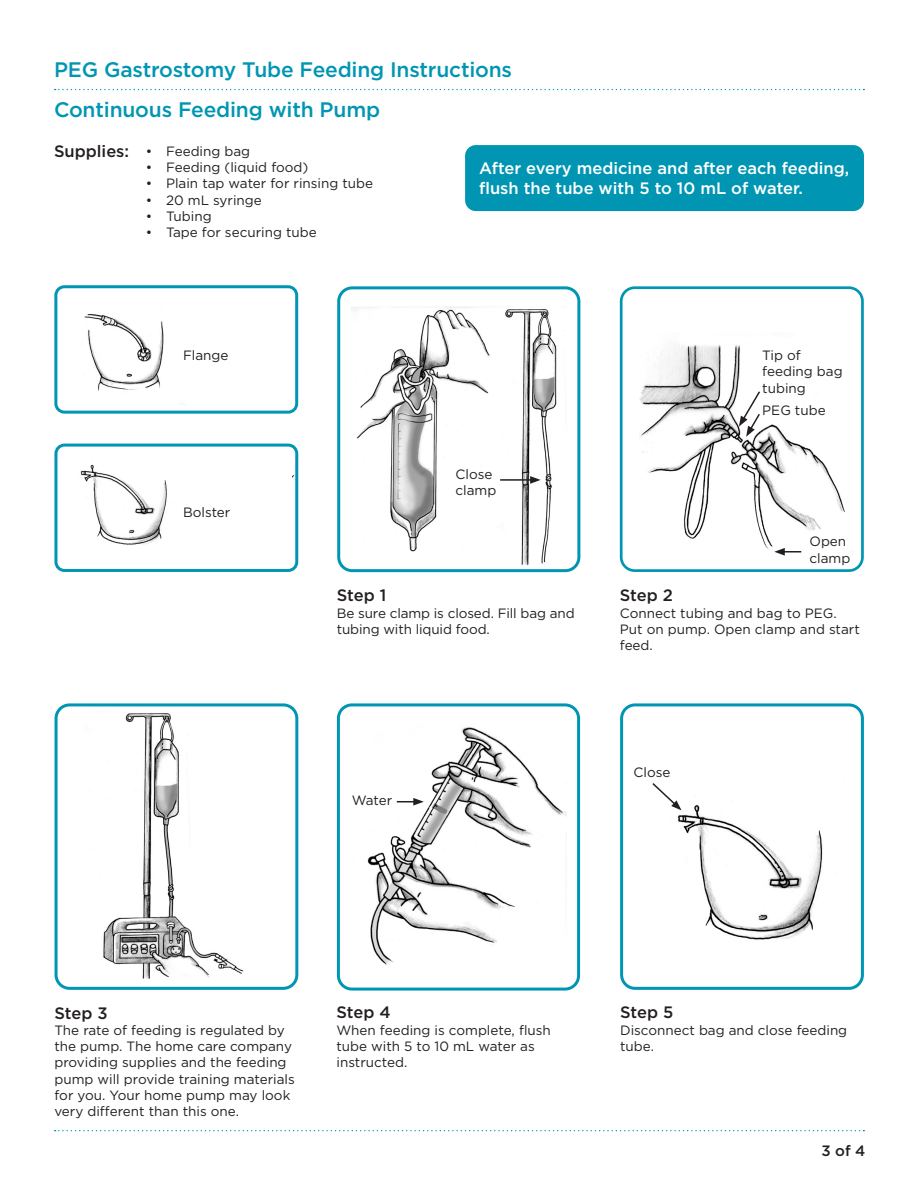
<style>
.page{position:relative;width:918px;height:1188px;background:#fff}
.page>*{position:absolute;margin:0;border:0;box-sizing:border-box;transform-origin:0 0}
.t1{font:500 21px "Gotham";letter-spacing:-.01em;color:#0096b3}
.t2{font:500 16.5px/19.8px "Gotham";color:#fff}
.t3{font:500 16.5px "Gotham";color:#231f20}
.t4{font:500 15px "Gotham";color:#231f20}
.t5{font:13.5px/16.2px "Gotham";color:#231f20}
</style>
<div class="page">
<svg style="left:55px;top:1130px;width:809px;height:1px"></svg>
<svg style="left:55px;top:89px;width:809px;height:1px"></svg>
<img style="left:367px;top:727px;width:199px;height:238px">
<div style="left:337px;top:703px;width:243px;height:288px;border:3px solid #0096b3;border-radius:14px"></div>
<img style="left:351px;top:307px;width:214px;height:258px">
<div style="left:337px;top:286px;width:243px;height:286px;border:3px solid #0096b3;border-radius:14px"></div>
<hr style="left:500px;top:479px;width:32px;height:2px;background:#231f20">
<svg style="left:530px;top:476px;width:11px;height:8px"></svg>
<img style="left:103px;top:713px;width:141px;height:266px">
<div style="left:55px;top:703px;width:243px;height:287px;border:3px solid #0096b3;border-radius:14px"></div>
<div style="left:465px;top:145px;width:399px;height:66px;background:#0096b3;border-radius:11px"></div>
<svg style="left:397px;top:798px;width:27px;height:8px"></svg>
<img style="left:80px;top:445px;width:217px;height:123px">
<div style="left:54px;top:444px;width:244px;height:128px;border:3px solid #0096b3;border-radius:8px"></div>
<img style="left:58px;top:289px;width:106px;height:102px">
<div style="left:54px;top:285px;width:244px;height:129px;border:3px solid #0096b3;border-radius:8px"></div>
<div style="left:176px;top:450px;width:116px;height:115px;background:#fff;border-radius:18px"></div>
<img style="left:640px;top:345px;width:213px;height:209px">
<div style="left:620px;top:286px;width:244px;height:286px;border:3px solid #0096b3;border-radius:14px"></div>
<svg style="left:774px;top:548px;width:27px;height:8px"></svg>
<svg style="left:739px;top:390px;width:23px;height:47px"></svg>
<div style="left:620px;top:703px;width:244px;height:287px;border:3px solid #0096b3;border-radius:14px"></div>
<img style="left:677px;top:805px;width:146px;height:135px">
<svg style="left:652px;top:783px;width:30px;height:27px"></svg>
<p class="t1" style="left:54px;top:56px;width:460px">PEG Gastrostomy Tube Feeding Instructions</p>
<p class="t1" style="left:54px;top:96px;width:328px">Continuous Feeding with Pump</p>
<p class="t3" style="left:54px;top:141px;width:77px">Supplies:</p>
<p class="t5" style="left:146px;top:143px;width:106px">• Feeding bag</p>
<p class="t5" style="left:146px;top:159px;width:164px">• Feeding (liquid food)</p>
<p class="t5" style="left:146px;top:175px;width:229px">• Plain tap water for rinsing tube</p>
<p class="t5" style="left:146px;top:192px;width:118px">• 20 mL syringe</p>
<p class="t5" style="left:146px;top:208px;width:67px">• Tubing</p>
<p class="t5" style="left:146px;top:224px;width:172px">• Tape for securing tube</p>
<p class="t2" style="left:479px;top:158px;width:372px">After every medicine and after each feeding, flush the tube with 5 to 10 mL of water.</p>
<p class="t5" style="left:183px;top:347px;width:47px">Flange</p>
<p class="t5" style="left:183px;top:503px;width:49px">Bolster</p>
<p class="t5" style="left:456px;top:466px;width:38px">Close</p>
<p class="t5" style="left:456px;top:482px;width:42px">clamp</p>
<p class="t3" style="left:337px;top:585px;width:51px">Step 1</p>
<p class="t5" style="left:337px;top:605px;width:239px">Be sure clamp is closed. Fill bag and tubing with liquid food.</p>
<p class="t5" style="left:352px;top:792px;width:42px">Water</p>
<p class="t5" style="left:762px;top:347px;width:82px">Tip of feeding bag tubing</p>
<p class="t5" style="left:762px;top:402px;width:65px">PEG tube</p>
<p class="t5" style="left:810px;top:533px;width:42px">Open clamp</p>
<p class="t3" style="left:620px;top:585px;width:55px">Step 2</p>
<p class="t5" style="left:620px;top:605px;width:241px">Connect tubing and bag to PEG.<br>Put on pump. Open clamp and start feed.</p>
<p class="t5" style="left:634px;top:764px;width:38px">Close</p>
<p class="t3" style="left:54px;top:1002px;width:55px">Step 3</p>
<p class="t5" style="left:54px;top:1022px;width:242px">The rate of feeding is regulated by the pump. The home care company providing supplies and the feeding pump will provide training materials for you. Your home pump may look very different than this one.</p>
<p class="t3" style="left:337px;top:1002px;width:56px">Step 4</p>
<p class="t5" style="left:337px;top:1021px;width:216px">When feeding is complete, flush tube with 5 to 10 mL water as instructed.</p>
<p class="t3" style="left:620px;top:1002px;width:55px">Step 5</p>
<p class="t5" style="left:620px;top:1021px;width:229px">Disconnect bag and close feeding tube.</p>
<p class="t4" style="left:822px;top:1140px;width:45px">3 of 4</p>
</div>
